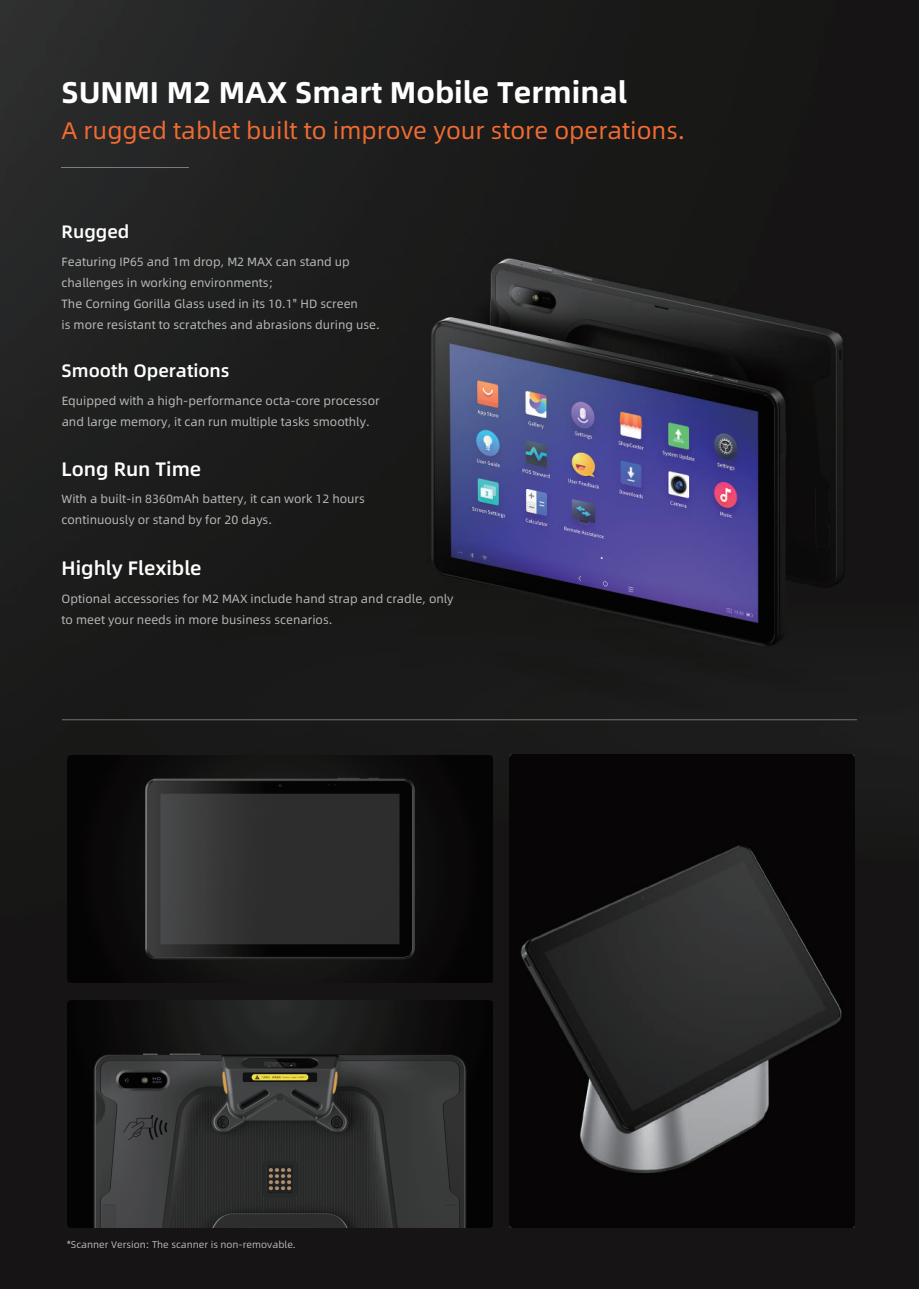
<style>
.page{position:relative;width:919px;height:1289px;background:#fff}
.page>*{position:absolute;margin:0;border:0;box-sizing:border-box;transform-origin:0 0}
.t1{font:30px "Alibaba Pu Hui Ti B";color:#fff}
.t2{font:24px "Alibaba Pu Hui Ti R";color:#f26b32}
.t3{font:19.5px "Alibaba Pu Hui Ti M";color:#fff}
.t4{font:18px "Alibaba Pu Hui Ti M";color:#fff}
.t5{font:12px/21px "Alibaba Pu Hui Ti R";color:#fff}
.t6{font:9.75px "Alibaba Pu Hui Ti R";color:#fff}
</style>
<div class="page">
<img style="left:0;top:0;width:918px;height:1288px">
<hr style="left:62px;top:719px;width:795px;height:1px;background:#fff">
<hr style="left:61px;top:167px;width:128px;height:1px;background:#fff">
<img style="left:67px;top:755px;width:425px;height:227px">
<img style="left:67px;top:1000px;width:425px;height:227px">
<img style="left:509px;top:754px;width:345px;height:473px">
<h1 class="t1" style="left:61px;top:69px;width:567px">SUNMI M2 MAX Smart Mobile Terminal</h1>
<h2 class="t2" style="left:61px;top:113px;width:625px">A rugged tablet built to improve your store operations.</h2>
<h3 class="t4" style="left:62px;top:218px;width:69px">Rugged</h3>
<p class="t5" style="left:62px;top:251px;width:320px">Featuring IP65 and 1m drop, M2 MAX can stand up challenges in working environments;<br>The Corning Gorilla Glass used in its 10.1" HD screen<br>is more resistant to scratches and abrasions during use.</p>
<h3 class="t4" style="left:62px;top:357px;width:169px">Smooth Operations</h3>
<p class="t5" style="left:62px;top:390px;width:319px">Equipped with a high-performance octa-core processor and large memory, it can run multiple tasks smoothly.</p>
<h3 class="t3" style="left:62px;top:453px;width:141px">Long Run Time</h3>
<p class="t5" style="left:62px;top:488px;width:305px">With a built-in 8360mAh battery, it can work 12 hours continuously or stand by for 20 days.</p>
<h3 class="t3" style="left:62px;top:553px;width:141px">Highly Flexible</h3>
<p class="t5" style="left:62px;top:587px;width:393px">Optional accessories for M2 MAX include hand strap and cradle, only to meet your needs in more business scenarios.</p>
<p class="t6" style="left:67px;top:1236px;width:231px">*Scanner Version: The scanner is non-removable.</p>
</div>
